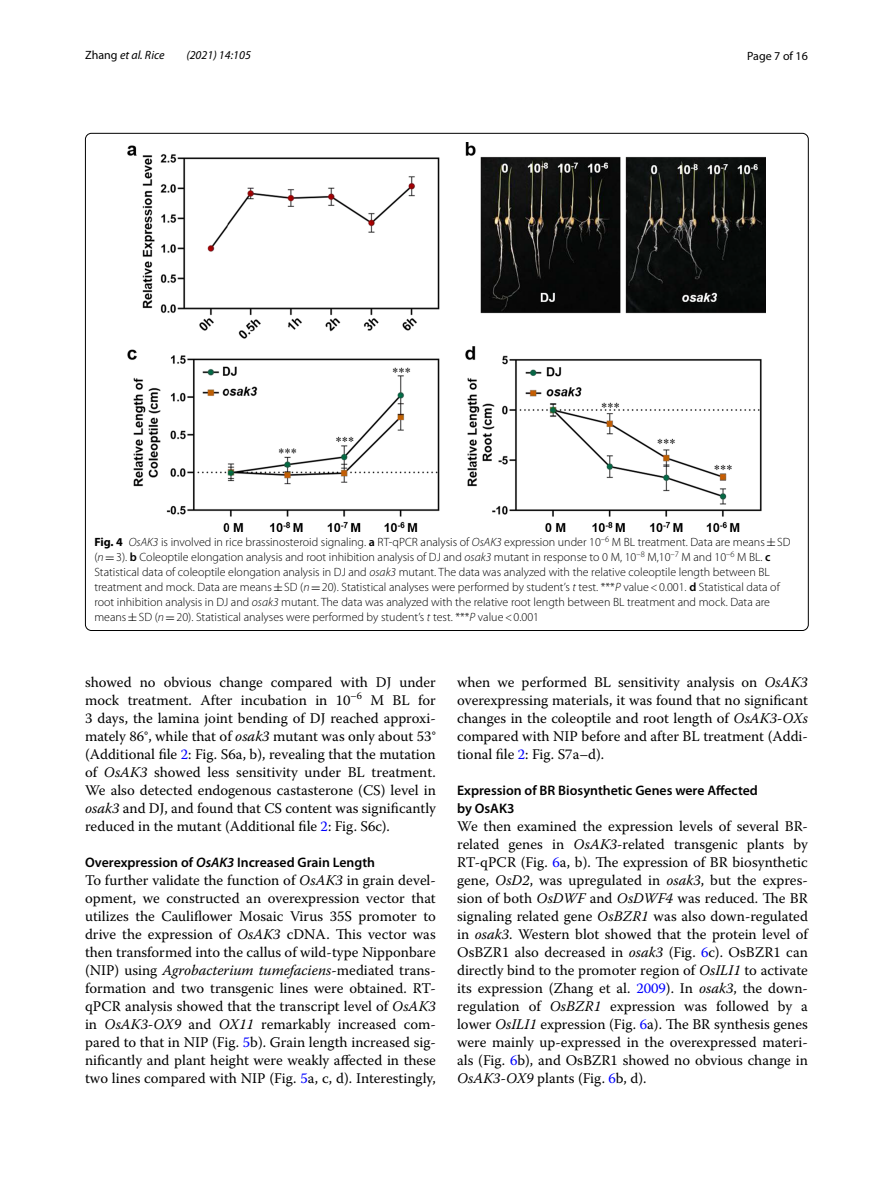
<style>
.page{position:relative;width:893px;height:1187px;background:#fff}
.page>*{position:absolute;margin:0;border:0;box-sizing:border-box;transform-origin:0 0}
.t1{font:14.7px/18px "Warnock Pro";color:#000;text-align:justify}
.t2{font:600 13.8px/18px "Myriad Pro";color:#000}
.t3{font:300 12px/15px "Myriad Pro";color:#000}
.t4{font:italic 12px "Myriad Pro";color:#000}
.t5{font:12px "Myriad Pro";color:#000}
.s1{font-style:normal}
.s2{font-weight:700}
.s3{font-style:italic}
.s4{font-weight:600}
.s5{font-family:"MTSY";font-weight:400}
.s6{color:#00f}
</style>
<div class="page">
<img style="left:128px;top:142px;width:638px;height:389px">
<p class="t4" style="left:85px;top:48px;width:81px"><span class="s1">Zhang</span> et al. Rice</p>
<p class="t4" style="left:186px;top:48px;width:66px">(2021) 14:105</p>
<p class="t5" style="left:747px;top:48px;width:62px">Page 7 of 16</p>
<p class="t3" style="left:94px;top:535px;width:698px"><span class="s2">Fig. 4</span> <span class="s3">OsAK3</span> is involved in rice brassinosteroid signaling. <span class="s4">a</span> RT-qPCR analysis of <span class="s3">OsAK3</span> expression under 10<sup>–6</sup> M BL treatment. Data are means<span class="s5">±</span>SD (<span class="s3">n</span><span class="s5">=</span>3). <span class="s4">b</span> Coleoptile elongation analysis and root inhibition analysis of DJ and <span class="s3">osak3</span> mutant in response to 0 M, 10<sup>–8</sup> M,10<sup>–7</sup> M and 10<sup>–6</sup> M BL. <span class="s4">c </span>Statistical data of coleoptile elongation analysis in DJ and <span class="s3">osak3</span> mutant. The data was analyzed with the relative coleoptile length between BL treatment and mock. Data are means<span class="s5">±</span>SD (<span class="s3">n</span><span class="s5">=</span>20). Statistical analyses were performed by student’s <span class="s3">t</span> test. ***<span class="s3">P</span> value&lt;0.001. <span class="s4">d</span> Statistical data of root inhibition analysis in DJ and <span class="s3">osak3</span> mutant. The data was analyzed with the relative root length between BL treatment and mock. Data are means<span class="s5">±</span>SD (<span class="s3">n</span><span class="s5">=</span>20). Statistical analyses were performed by student’s <span class="s3">t</span> test. ***<span class="s3">P</span> value&lt;0.001</p>
<p class="t1" style="left:85px;top:672px;width:352px">showed no obvious change compared with DJ under mock treatment. After incubation in 10<sup>–6</sup> M BL for 3 days, the lamina joint bending of DJ reached approxi&shy;mately 86°, while that of <span class="s3">osak3</span> mutant was only about 53° (Additional file <span class="s6">2</span>: Fig. S6a, b), revealing that the mutation of <span class="s3">OsAK3</span> showed less sensitivity under BL treatment.<br>We also detected endogenous castasterone (CS) level in <span class="s3">osak3</span> and DJ, and found that CS content was significantly reduced in the mutant (Additional file <span class="s6">2</span>: Fig. S6c).</p>
<p class="t2" style="left:85px;top:853px;width:292px">Overexpression of <span class="s3">OsAK3</span> Increased Grain Length</p>
<p class="t1" style="left:85px;top:870px;width:352px">To further validate the function of <span class="s3">OsAK3</span> in grain devel&shy;opment, we constructed an overexpression vector that utilizes the Cauliflower Mosaic Virus 35S promoter to drive the expression of <span class="s3">OsAK3</span> cDNA. This vector was then transformed into the callus of wild-type Nipponbare (NIP) using <span class="s3">Agrobacterium tumefaciens</span>-mediated trans&shy;formation and two transgenic lines were obtained. RT&shy;qPCR analysis showed that the transcript level of <span class="s3">OsAK3 </span>in <span class="s3">OsAK3-OX9</span> and <span class="s3">OX11</span> remarkably increased com&shy;pared to that in NIP (Fig. <span class="s6">5</span>b). Grain length increased sig&shy;nificantly and plant height were weakly affected in these two lines compared with NIP (Fig. <span class="s6">5</span>a, c, d). Interestingly,</p>
<p class="t1" style="left:457px;top:672px;width:352px">when we performed BL sensitivity analysis on <span class="s3">OsAK3 </span>overexpressing materials, it was found that no significant changes in the coleoptile and root length of <span class="s3">OsAK3-OXs </span>compared with NIP before and after BL treatment (Addi&shy;tional file <span class="s6">2</span>: Fig. S7a–d).</p>
<p class="t2" style="left:457px;top:781px;width:302px">Expression of BR Biosynthetic Genes were Affected by OsAK3</p>
<p class="t1" style="left:457px;top:816px;width:352px">We then examined the expression levels of several BR&shy;related genes in <span class="s3">OsAK3</span>-related transgenic plants by RT-qPCR (Fig. <span class="s6">6</span>a, b). The expression of BR biosynthetic gene, <span class="s3">OsD2</span>, was upregulated in <span class="s3">osak3</span>, but the expres&shy;sion of both <span class="s3">OsDWF</span> and <span class="s3">OsDWF4</span> was reduced. The BR signaling related gene <span class="s3">OsBZR1</span> was also down-regulated in <span class="s3">osak3</span>. Western blot showed that the protein level of OsBZR1 also decreased in <span class="s3">osak3</span> (Fig. <span class="s6">6</span>c). OsBZR1 can directly bind to the promoter region of <span class="s3">OsILI1</span> to activate its expression (Zhang et al. <span class="s6">2009</span>). In <span class="s3">osak3</span>, the down&shy;regulation of <span class="s3">OsBZR1</span> expression was followed by a lower <span class="s3">OsILI1</span> expression (Fig. <span class="s6">6</span>a). The BR synthesis genes were mainly up-expressed in the overexpressed materi&shy;als (Fig. <span class="s6">6</span>b), and OsBZR1 showed no obvious change in <span class="s3">OsAK3-OX9</span> plants (Fig. <span class="s6">6</span>b, d).</p>
</div>
